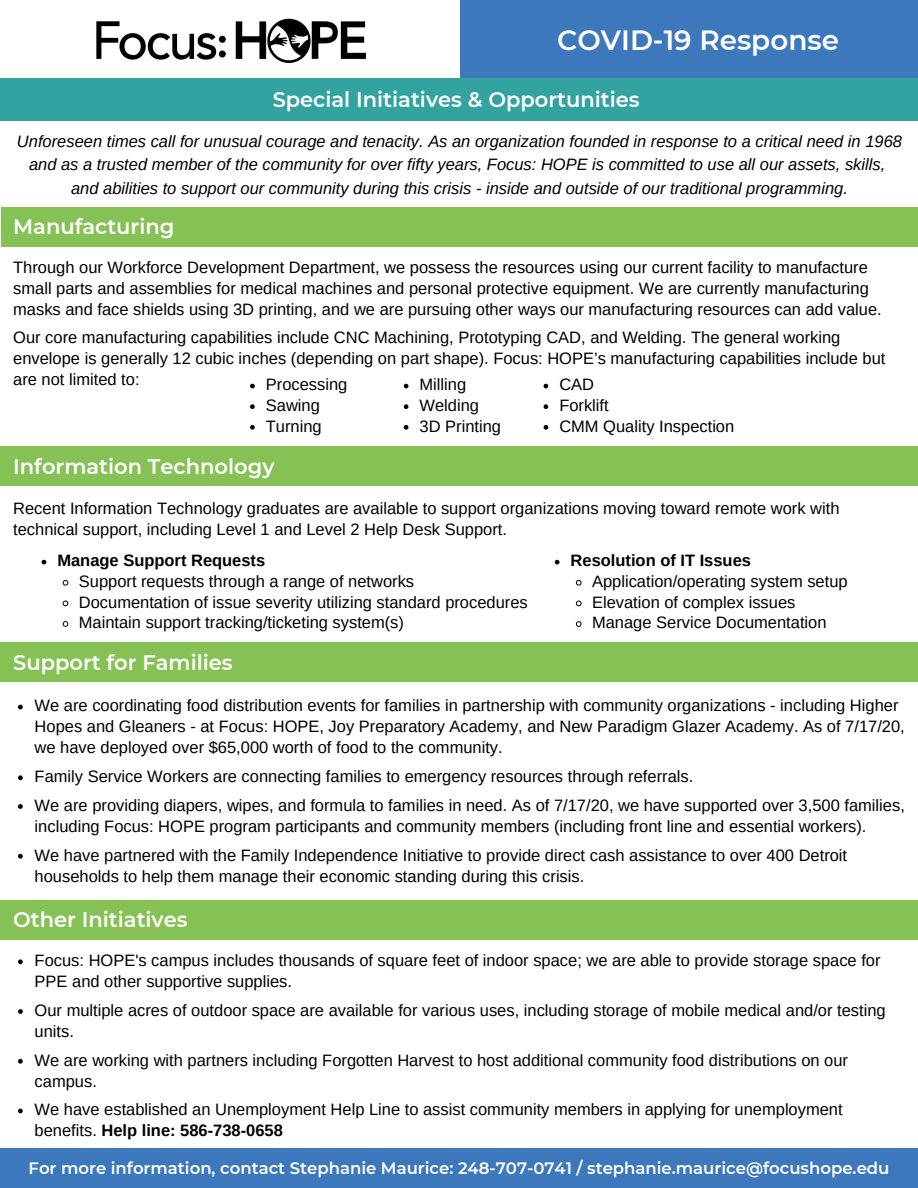
<style>
.page{position:relative;width:918px;height:1188px;background:#fff}
.page>*{position:absolute;margin:0;border:0;box-sizing:border-box;transform-origin:0 0}
.t1{font:600 27.75px "Montserrat";color:#fff}
.t2{font:600 21px "Montserrat";color:#fff}
.t3{font:16.5px/21px "Arimo";color:#000}
.t4{font:italic 16.5px/23.9px "Arimo";color:#000;text-align:center}
.t5{font:600 16.5px "Montserrat";color:#fff}
.t6{font:700 16.5px "Arimo";color:#000}
.s1{font-weight:700}
</style>
<div class="page">
<div style="left:0;top:1148px;width:918px;height:40px;background:#3d77bc"></div>
<div style="left:460px;top:0;width:458px;height:78px;background:#3d77bc"></div>
<img style="left:96px;top:18px;width:270px;height:44px">
<div style="left:1px;top:207px;width:917px;height:40px;background:#86c156"></div>
<svg style="left:42px;top:560px;width:4px;height:4px"></svg>
<svg style="left:62px;top:579px;width:7px;height:7px"></svg>
<svg style="left:62px;top:600px;width:7px;height:7px"></svg>
<svg style="left:62px;top:621px;width:7px;height:6px"></svg>
<svg style="left:555px;top:560px;width:4px;height:4px"></svg>
<svg style="left:575px;top:579px;width:7px;height:7px"></svg>
<svg style="left:575px;top:600px;width:7px;height:7px"></svg>
<svg style="left:575px;top:621px;width:7px;height:6px"></svg>
<div style="left:1px;top:643px;width:917px;height:39px;background:#86c156"></div>
<svg style="left:18px;top:705px;width:5px;height:4px"></svg>
<svg style="left:18px;top:775px;width:5px;height:5px"></svg>
<svg style="left:18px;top:804px;width:5px;height:5px"></svg>
<svg style="left:18px;top:854px;width:5px;height:5px"></svg>
<svg style="left:404px;top:384px;width:4px;height:4px"></svg>
<svg style="left:404px;top:404px;width:4px;height:5px"></svg>
<svg style="left:404px;top:425px;width:4px;height:5px"></svg>
<svg style="left:250px;top:384px;width:5px;height:4px"></svg>
<svg style="left:250px;top:404px;width:5px;height:5px"></svg>
<svg style="left:250px;top:425px;width:5px;height:5px"></svg>
<svg style="left:544px;top:384px;width:4px;height:4px"></svg>
<svg style="left:544px;top:404px;width:4px;height:5px"></svg>
<svg style="left:544px;top:425px;width:4px;height:5px"></svg>
<div style="left:0;top:78px;width:918px;height:43px;background:#33a39f"></div>
<div style="left:0;top:900px;width:918px;height:40px;background:#86c156"></div>
<svg style="left:18px;top:959px;width:5px;height:5px"></svg>
<svg style="left:18px;top:1009px;width:5px;height:5px"></svg>
<svg style="left:18px;top:1059px;width:5px;height:5px"></svg>
<svg style="left:18px;top:1109px;width:5px;height:4px"></svg>
<div style="left:0;top:447px;width:918px;height:39px;background:#86c156"></div>
<h1 class="t1" style="left:557px;top:23px;width:283px">COVID-19 Response</h1>
<p class="t2" style="left:273px;top:87px;width:369px">Special Initiatives &amp; Opportunities</p>
<p class="t4" style="left:17px;top:129px;width:887px">Unforeseen times call for unusual courage and tenacity. As an organization founded in response to a critical need in 1968 and as a trusted member of the community for over fifty years, Focus: HOPE is committed to use all our assets, skills, and abilities to support our community during this crisis - inside and outside of our traditional programming.</p>
<p class="t2" style="left:13px;top:213px;width:163px">Manufacturing</p>
<p class="t3" style="left:13px;top:257px;width:870px">Through our Workforce Development Department, we possess the resources using our current facility to manufacture small parts and assemblies for medical machines and personal protective equipment. We are currently manufacturing masks and face shields using 3D printing, and we are pursuing other ways our manufacturing resources can add value.</p>
<p class="t3" style="left:13px;top:326px;width:874px">Our core manufacturing capabilities include CNC Machining, Prototyping CAD, and Welding. The general working envelope is generally 12 cubic inches (depending on part shape). Focus: HOPE’s manufacturing capabilities include but are not limited to:</p>
<p class="t3" style="left:266px;top:374px;width:83px">Processing<br>Sawing<br>Turning</p>
<p class="t3" style="left:559px;top:374px;width:176px">CAD<br>Forklift<br>CMM Quality Inspection</p>
<p class="t3" style="left:420px;top:374px;width:83px">Milling<br>Welding<br>3D Printing</p>
<p class="t2" style="left:13px;top:453px;width:263px">Information Technology</p>
<p class="t3" style="left:13px;top:498px;width:828px">Recent Information Technology graduates are available to support organizations moving toward remote work with technical support, including Level 1 and Level 2 Help Desk Support.</p>
<p class="t6" style="left:57px;top:551px;width:209px">Manage Support Requests</p>
<p class="t3" style="left:79px;top:571px;width:450px">Support requests through a range of networks<br>Documentation of issue severity utilizing standard procedures<br>Maintain support tracking/ticketing system(s)</p>
<p class="t6" style="left:571px;top:551px;width:182px">Resolution of IT Issues</p>
<p class="t3" style="left:592px;top:571px;width:257px">Application/operating system setup<br>Elevation of complex issues<br>Manage Service Documentation</p>
<p class="t2" style="left:13px;top:649px;width:221px">Support for Families</p>
<p class="t3" style="left:35px;top:695px;width:872px">We are coordinating food distribution events for families in partnership with community organizations - including Higher<br>Hopes and Gleaners - at Focus: HOPE, Joy Preparatory Academy, and New Paradigm Glazer Academy. As of 7/17/20, we have deployed over $65,000 worth of food to the community.</p>
<p class="t3" style="left:35px;top:762px;width:872px;line-height:28.7px">Family Service Workers are connecting families to emergency resources through referrals.<br>We are providing diapers, wipes, and formula to families in need. As of 7/17/20, we have supported over 3,500 families,</p>
<p class="t3" style="left:35px;top:812px;width:833px;line-height:28.7px">including Focus: HOPE program participants and community members (including front line and essential workers).<br>We have partnered with the Family Independence Initiative to provide direct cash assistance to over 400 Detroit</p>
<p class="t3" style="left:35px;top:865px;width:551px">households to help them manage their economic standing during this crisis.</p>
<p class="t2" style="left:13px;top:906px;width:176px">Other Initiatives</p>
<p class="t3" style="left:35px;top:950px;width:847px">Focus: HOPE's campus includes thousands of square feet of indoor space; we are able to provide storage space for<br>PPE and other supportive supplies.</p>
<p class="t3" style="left:35px;top:1000px;width:853px">Our multiple acres of outdoor space are available for various uses, including storage of mobile medical and/or testing units.</p>
<p class="t3" style="left:35px;top:1049px;width:815px">We are working with partners including Forgotten Harvest to host additional community food distributions on our campus.</p>
<p class="t3" style="left:35px;top:1099px;width:810px">We have established an Unemployment Help Line to assist community members in applying for unemployment benefits. <span class="s1">Help line: 586-738-0658</span></p>
<p class="t5" style="left:29px;top:1158px;width:862px">For more information, contact Stephanie Maurice: 248-707-0741 / stephanie.maurice@focushope.edu</p>
</div>
